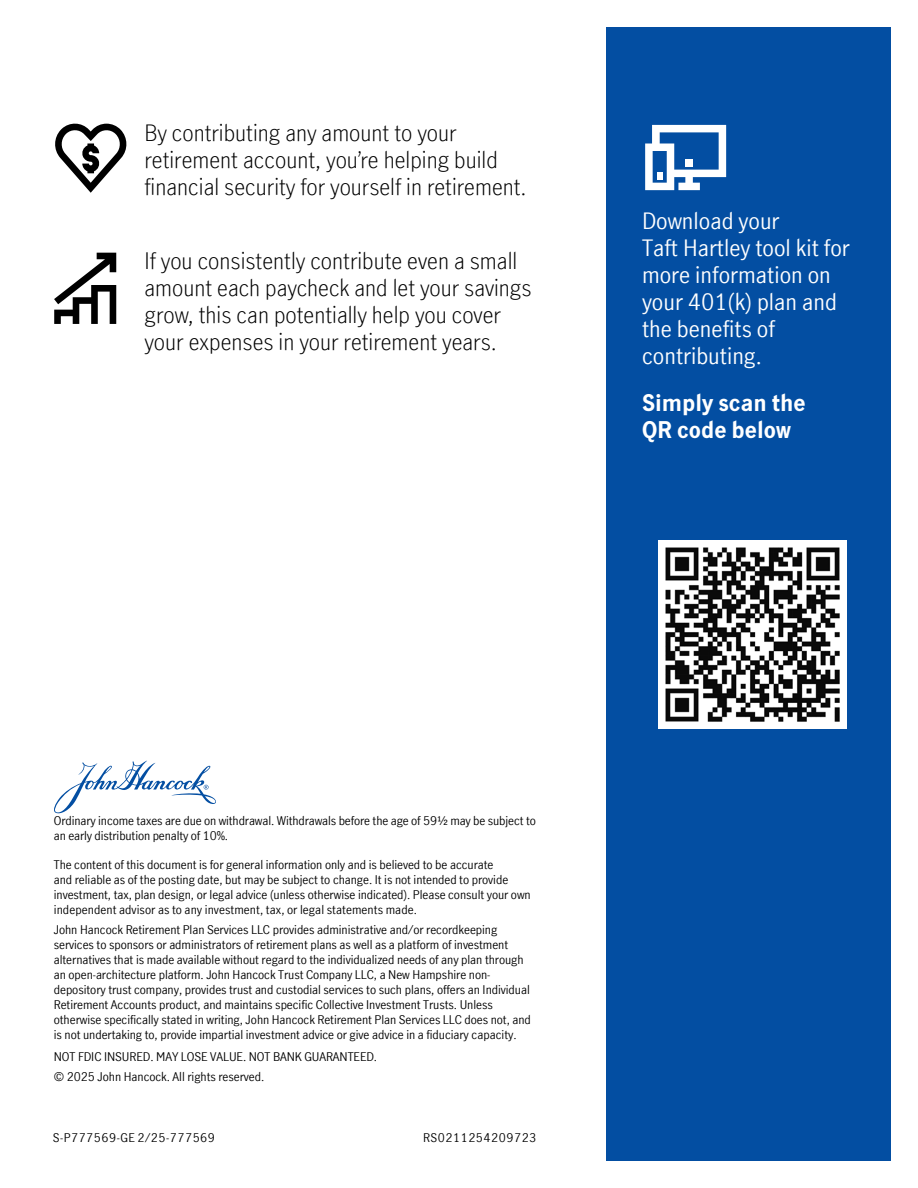
<style>
.page{position:relative;width:918px;height:1188px;background:#fff}
.page>*{position:absolute;margin:0;border:0;box-sizing:border-box;transform-origin:0 0}
.P_-_intro_para_-_15_18{font:300 22.5px/27px "Manulife JH Sans Optimized";color:#000}
.t1{font:22.5px/27px "Manulife JH Sans Optimized";color:#fff}
.t2{font:700 22.5px/27px "Manulife JH Sans Optimized";color:#fff}
.t3{font:12px/15px "Manulife JH Sans Optimized";letter-spacing:-.005em;color:#000}
.t4{font:12px "Manulife JH Sans Optimized";letter-spacing:.045em;color:#000}
</style>
<div class="page">
<img style="left:54px;top:27px;width:837px;height:1134px">
<img style="left:658px;top:541px;width:188px;height:188px">
<p class="P_-_intro_para_-_15_18" style="left:144px;top:118px;width:384px">By contributing any amount to your retirement account, you’re helping build financial security for yourself in retirement.</p>
<p class="P_-_intro_para_-_15_18" style="left:144px;top:247px;width:389px">If you consistently contribute even a small amount each paycheck and let your savings grow, this can potentially help you cover your expenses in your retirement years.</p>
<h1 class="t1" style="left:642px;top:206px;width:209px">Download your<br>Taft Hartley tool kit for more information on your 401(k) plan and the benefits of contributing.</h1>
<h1 class="t2" style="left:642px;top:388px;width:165px">Simply scan the<br>QR code below</h1>
<p class="t3" style="left:54px;top:813px;width:484px">Ordinary income taxes are due on withdrawal. Withdrawals before the age of 59½ may be subject to an early distribution penalty of 10%.</p>
<p class="t3" style="left:54px;top:857px;width:478px">The content of this document is for general information only and is believed to be accurate<br>and reliable as of the posting date, but may be subject to change. It is not intended to provide investment, tax, plan design, or legal advice (unless otherwise indicated). Please consult your own independent advisor as to any investment, tax, or legal statements made.</p>
<p class="t3" style="left:54px;top:922px;width:479px">John Hancock Retirement Plan Services LLC provides administrative and/or recordkeeping services to sponsors or administrators of retirement plans as well as a platform of investment alternatives that is made available without regard to the individualized needs of any plan through an open-architecture platform. John Hancock Trust Company LLC, a New Hampshire non&shy;depository trust company, provides trust and custodial services to such plans, offers an Individual Retirement Accounts product, and maintains specific Collective Investment Trusts. Unless otherwise specifically stated in writing, John Hancock Retirement Plan Services LLC does not, and is not undertaking to, provide impartial investment advice or give advice in a fiduciary capacity.</p>
<p class="t3" style="left:54px;top:1046px;width:325px;line-height:20.4px">NOT FDIC INSURED. MAY LOSE VALUE. NOT BANK GUARANTEED. © 2025 John Hancock. All rights reserved.</p>
<p class="t4" style="left:423px;top:1129px;width:115px">RS0211254209723</p>
</div>
